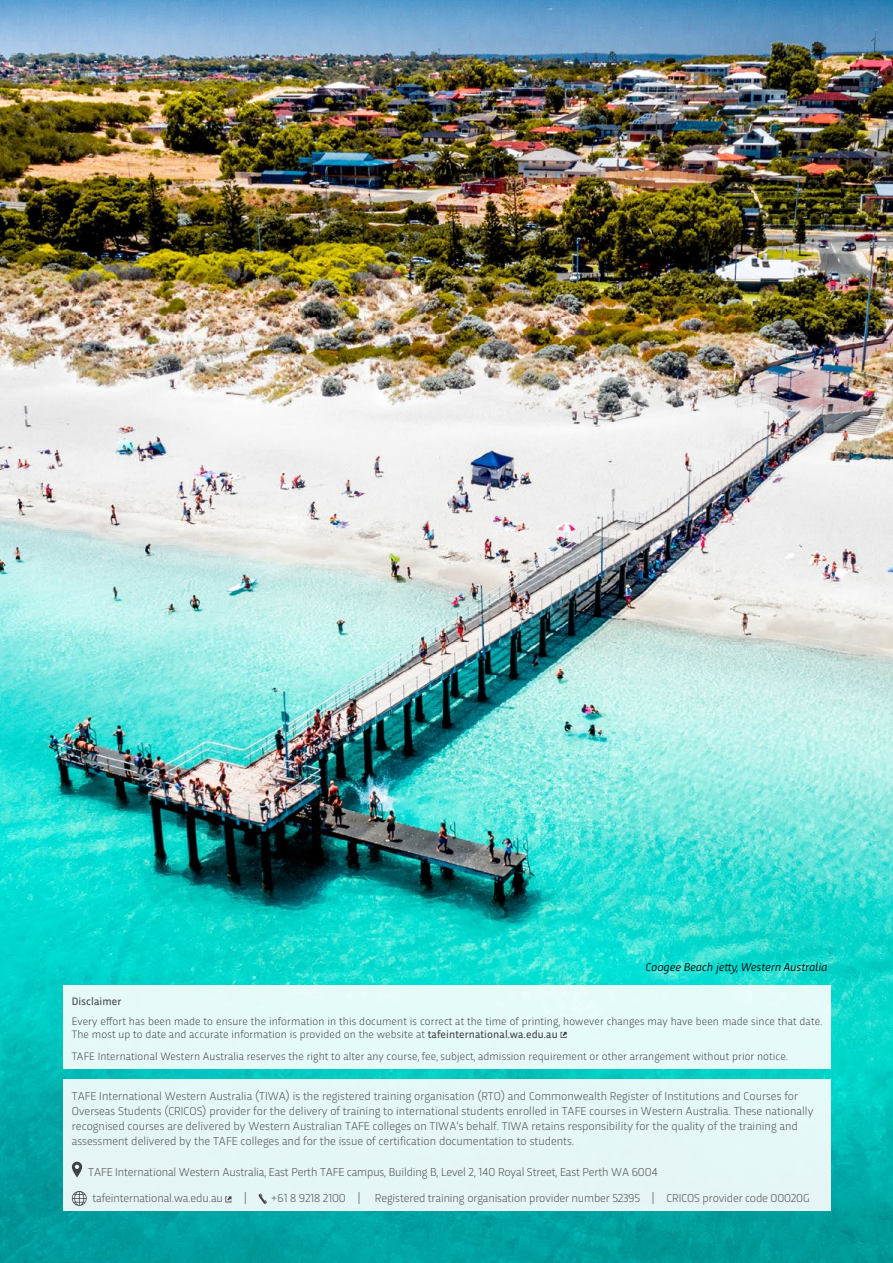
<style>
.page{position:relative;width:893px;height:1263px;background:#fff}
.page>*{position:absolute;margin:0;border:0;box-sizing:border-box;transform-origin:0 0}
.t1{font:300 12px/15px "Trasandina";color:#4d4d4f}
.t2{font:italic 12px "Trasandina";color:#000}
.Disclaimer{font:300 11.25px/13.2px "Trasandina";letter-spacing:.01em;color:#414042}
.Disclaimer-2{font:11.25px "Trasandina";letter-spacing:.01em;color:#414042}
.s1{font-weight:400}
</style>
<div class="page">
<img style="left:0;top:0;width:893px;height:1263px">
<div style="left:63px;top:985px;width:768px;height:83px;background:#e5faf9"></div>
<svg style="left:561px;top:1032px;width:6px;height:6px"></svg>
<div style="left:63px;top:1079px;width:768px;height:132px;background:#e5f6f6"></div>
<svg style="left:72px;top:1162px;width:10px;height:15px"></svg>
<svg style="left:72px;top:1191px;width:15px;height:15px"></svg>
<svg style="left:225px;top:1196px;width:7px;height:6px"></svg>
<svg style="left:258px;top:1193px;width:9px;height:11px"></svg>
<p class="t2" style="left:646px;top:958px;width:183px">Coogee Beach jetty, Western Australia</p>
<p class="Disclaimer-2" style="left:72px;top:993px;width:51px">Disclaimer</p>
<p class="Disclaimer" style="left:72px;top:1014px;width:752px">Every effort has been made to ensure the information in this document is correct at the time of printing, however changes may have been made since that date.<br>The most up to date and accurate information is provided on the website at <span class="s1">tafeinternational.wa.edu.au</span></p>
<p class="Disclaimer" style="left:72px;top:1048px;width:718px">TAFE International Western Australia reserves the right to alter any course, fee, subject, admission requirement or other arrangement without prior notice.</p>
<p class="t1" style="left:72px;top:1088px;width:743px">TAFE International Western Australia (TIWA) is the registered training organisation (RTO) and Commonwealth Register of Institutions and Courses for Overseas Students (CRICOS) provider for the delivery of training to international students enrolled in TAFE courses in Western Australia. These nationally recognised courses are delivered by Western Australian TAFE colleges on TIWA’s behalf. TIWA retains responsibility for the quality of the training and assessment delivered by the TAFE colleges and for the issue of certification documentation to students.</p>
<p class="t1" style="left:88px;top:1163px;width:571px">TAFE International Western Australia, East Perth TAFE campus, Building B, Level 2, 140 Royal Street, East Perth WA 6004</p>
<p class="t1" style="left:92px;top:1190px;width:132px">tafeinternational.wa.edu.au</p>
<p class="t1" style="left:244px;top:1190px;width:4px">|</p>
<p class="t1" style="left:271px;top:1190px;width:540px">+61 8 9218 2100 | Registered training organisation provider number 52395 | CRICOS provider code 00020G</p>
</div>
